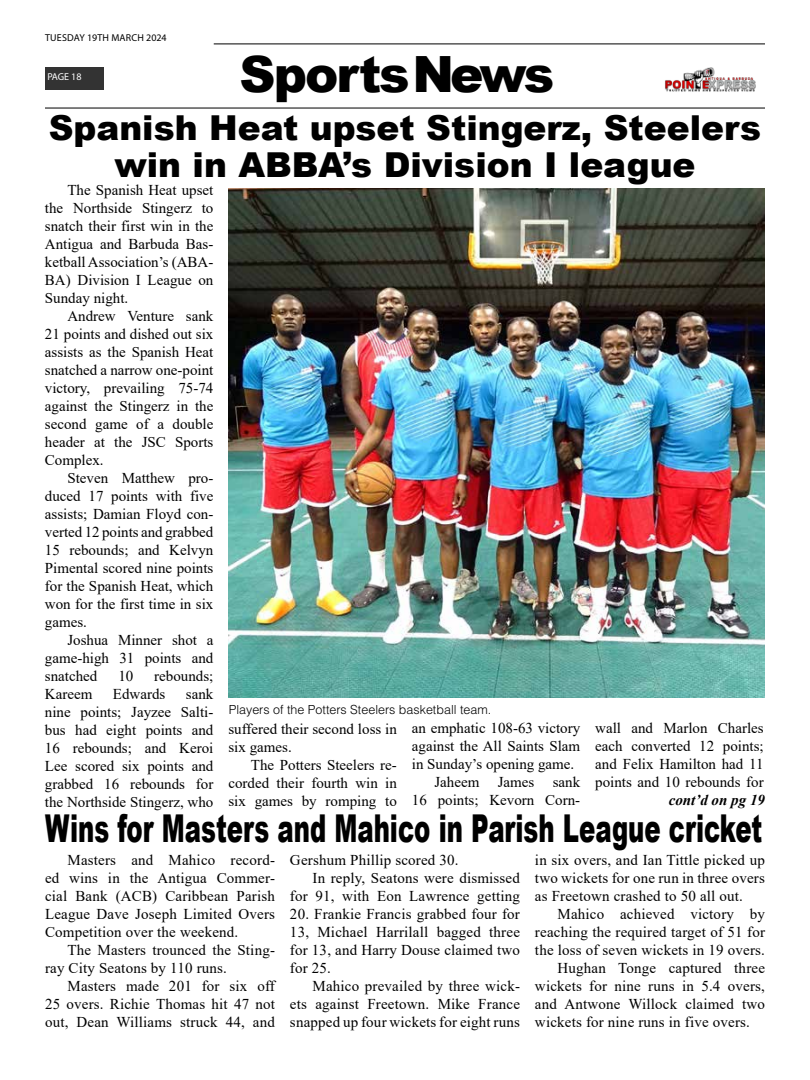
<style>
.page{position:relative;width:810px;height:1080px;background:#fff}
.page>*{position:absolute;margin:0;border:0;box-sizing:border-box;transform-origin:0 0}
.t1{font:900 50px "Arial";letter-spacing:-.04em;color:#000}
.t2{font:900 38.38px "Arial";color:#000;scale:.63 1}
.t3{font:900 34.38px/37.5px "Arial";color:#000;text-align:center}
.t4{font:15px/18px "Times New Roman";letter-spacing:.01em;color:#000;text-align:justify}
.t5{font:italic 700 15px "Times New Roman";color:#000}
.t6{font:300 12.5px "Helvetica LT Std";color:#000}
.t7{font:10px "Myriad Pro";letter-spacing:.015em;color:#000}
.t8{font:10px "Myriad Pro";letter-spacing:-.005em;color:#fff}
</style>
<div class="page">
<hr style="left:214px;top:43px;width:551px;height:2px;background:#333">
<div style="left:45px;top:67px;width:58px;height:22px;background:#333"></div>
<img style="left:665px;top:67px;width:91px;height:25px">
<hr style="left:45px;top:107px;width:720px;height:2px;background:#333">
<img style="left:229px;top:189px;width:536px;height:508px">
<p class="t7" style="left:45px;top:31px;width:123px">TUESDAY 19TH MARCH 2024</p>
<p class="t8" style="left:47px;top:71px;width:36px">PAGE 18</p>
<h1 class="t1" style="left:240px;top:38px;width:316px">SportsNews</h1>
<h3 class="t3" style="left:49px;top:108px;width:714px">Spanish Heat upset Stingerz, Steelers win in ABBA’s Division I league</h3>
<p class="t4" style="left:45px;top:181px;width:170px;text-indent:22px">The Spanish Heat upset the Northside Stingerz to snatch their first win in the Antigua and Barbuda Bas&shy;ketball Association’s (ABA-BA) Division I League on Sunday night.</p>
<p class="t4" style="left:45px;top:307px;width:170px;text-indent:22px">Andrew Venture sank 21 points and dished out six assists as the Spanish Heat snatched a narrow one-point victory, prevailing 75-74 against the Stingerz in the second game of a double header at the JSC Sports Complex.</p>
<p class="t4" style="left:45px;top:469px;width:170px;text-indent:22px">Steven Matthew pro&shy;duced 17 points with five assists; Damian Floyd con&shy;verted 12 points and grabbed 15 rebounds; and Kelvyn Pimental scored nine points for the Spanish Heat, which won for the first time in six games.</p>
<p class="t4" style="left:45px;top:631px;width:170px;text-indent:22px">Joshua Minner shot a game-high 31 points and snatched</p>
<p class="t4" style="left:118px;top:667px;width:16px">10</p>
<p class="t4" style="left:154px;top:667px;width:61px">rebounds;</p>
<p class="t4" style="left:45px;top:685px;width:170px;text-indent:141px">sank nine points; Jayzee Salti&shy;bus had eight points and 16 rebounds; and Keroi Lee scored six points and grabbed 16 rebounds for the Northside Stingerz, who</p>
<p class="t4" style="left:45px;top:685px;width:49px">Kareem</p>
<p class="t4" style="left:113px;top:685px;width:54px">Edwards</p>
<p class="t6" style="left:229px;top:702px;width:264px">Players of the Potters Steelers basketball team.</p>
<p class="t4" style="left:595px;top:718px;width:170px">wall and Marlon Charles each converted 12 points; and Felix Hamilton had 11 points and 10 rebounds for</p>
<h2 class="t2" style="left:45px;top:801px;width:1140px">Wins for Masters and Mahico in Parish League cricket</h2>
<p class="t4" style="left:412px;top:718px;width:170px">an emphatic 108-63 victory</p>
<p class="t4" style="left:412px;top:736px;width:170px">against the All Saints Slam</p>
<p class="t4" style="left:412px;top:754px;width:164px">in Sunday’s opening game.</p>
<p class="t4" style="left:434px;top:772px;width:147px">Jaheem James sank</p>
<p class="t4" style="left:412px;top:790px;width:170px">16 points; Kevorn Corn-</p>
<p class="t4" style="left:228px;top:720px;width:170px">suffered their second loss in six games.</p>
<p class="t4" style="left:228px;top:756px;width:170px;text-indent:22px">The Potters Steelers re&shy;corded their fourth win in six games by romping to</p>
<p class="t5" style="left:669px;top:790px;width:98px">cont’d on pg 19</p>
<p class="t4" style="left:45px;top:851px;width:232px;text-indent:22px">Masters and Mahico record&shy;ed wins in the Antigua Commer&shy;cial Bank (ACB) Caribbean Parish League Dave Joseph Limited Overs Competition over the weekend.</p>
<p class="t4" style="left:45px;top:941px;width:232px;text-indent:22px">The Masters trounced the Sting&shy;ray City Seatons by 110 runs.</p>
<p class="t4" style="left:45px;top:977px;width:232px;text-indent:22px">Masters made 201 for six off 25 overs. Richie Thomas hit 47 not out, Dean Williams struck 44, and</p>
<p class="t4" style="left:290px;top:851px;width:170px">Gershum Phillip scored 30.</p>
<p class="t4" style="left:312px;top:869px;width:209px">In reply, Seatons were dismissed</p>
<p class="t4" style="left:290px;top:887px;width:232px">for 91, with Eon Lawrence getting</p>
<p class="t4" style="left:290px;top:905px;width:232px">20. Frankie Francis grabbed four for 13, Michael Harrilall bagged three for 13, and Harry Douse claimed two for 25.</p>
<p class="t4" style="left:290px;top:977px;width:232px;text-indent:22px">Mahico prevailed by three wick&shy;ets against Freetown. Mike France snapped up four wickets for eight runs</p>
<p class="t4" style="left:535px;top:851px;width:232px">in six overs, and Ian Tittle picked up two wickets for one run in three overs as Freetown crashed to 50 all out.</p>
<p class="t4" style="left:557px;top:905px;width:209px">Mahico achieved victory by</p>
<p class="t4" style="left:535px;top:923px;width:232px">reaching the required target of 51 for</p>
<p class="t4" style="left:535px;top:941px;width:231px">the loss of seven wickets in 19 overs.</p>
<p class="t4" style="left:557px;top:959px;width:209px">Hughan Tonge captured three</p>
<p class="t4" style="left:535px;top:977px;width:232px">wickets for nine runs in 5.4 overs,</p>
<p class="t4" style="left:535px;top:995px;width:232px">and Antwone Willock claimed two</p>
<p class="t4" style="left:535px;top:1013px;width:217px">wickets for nine runs in five overs.</p>
</div>
